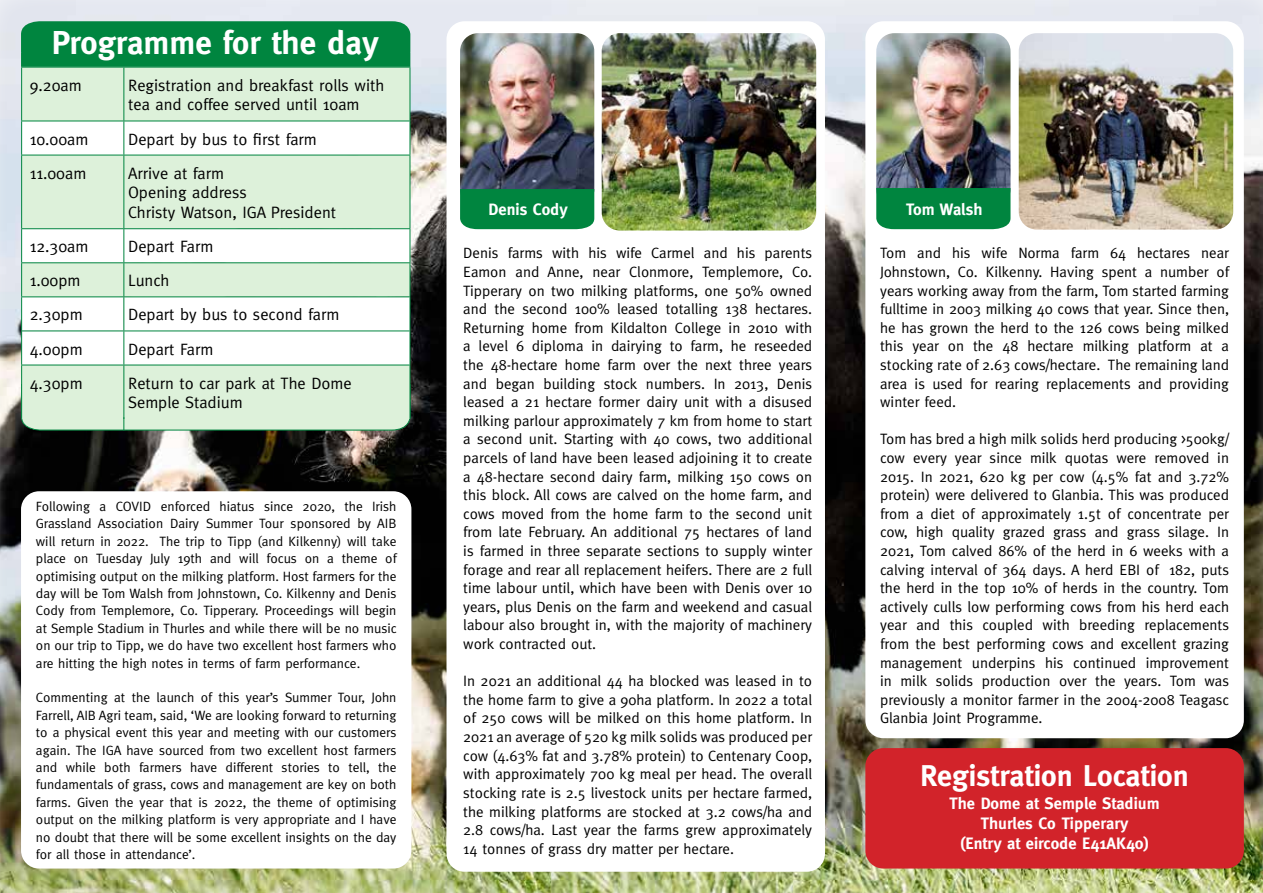
<style>
.page{position:relative;width:1263px;height:893px;background:#fff}
.page>*{position:absolute;margin:0;border:0;box-sizing:border-box;transform-origin:0 0}
.t1{font:700 33px "Meta";color:#fff}
.t2{font:700 30px "Meta";color:#fff}
.t3{font:16.5px/19.8px "Meta";color:#000}
.t4{font:700 16.5px/19.8px "Meta";color:#fff;text-align:center}
.t5{font:15px/18.6px "Meta";color:#000;text-align:justify}
.t6{font:13.5px/17.4px "Meta";color:#000;text-align:justify}
</style>
<div class="page">
<img style="left:0;top:0;width:1263px;height:893px">
<div style="left:446px;top:21px;width:379px;height:851px;background:#fff;border-radius:18px"></div>
<div style="left:21px;top:491px;width:390px;height:377px;background:#fff;border-radius:18px"></div>
<img style="left:460px;top:33px;width:134px;height:156px">
<div style="left:460px;top:189px;width:134px;height:40px;background:#00853f"></div>
<div style="left:865px;top:21px;width:379px;height:717px;background:#fff;border-radius:18px"></div>
<img style="left:876px;top:33px;width:134px;height:155px">
<div style="left:876px;top:188px;width:134px;height:41px;background:#00853f"></div>
<div style="left:865px;top:748px;width:379px;height:120px;background:#d2232a;border-radius:18px"></div>
<div style="left:21px;top:21px;width:389px;height:46px;background:#00853f"></div>
<div style="left:22px;top:68px;width:388px;height:316px;background:#ddf1da"></div>
<svg style="left:22px;top:122px;width:388px;height:243px"></svg>
<svg style="left:22px;top:229px;width:101px;height:102px"></svg>
<hr style="left:123px;top:67px;width:1px;height:54px;background:#00853f">
<hr style="left:123px;top:121px;width:1px;height:34px;background:#00853f">
<hr style="left:123px;top:155px;width:1px;height:73px;background:#00853f">
<hr style="left:123px;top:229px;width:1px;height:33px;background:#00853f">
<hr style="left:123px;top:263px;width:1px;height:33px;background:#00853f">
<hr style="left:123px;top:297px;width:1px;height:34px;background:#00853f">
<hr style="left:123px;top:331px;width:1px;height:34px;background:#00853f">
<hr style="left:123px;top:365px;width:1px;height:54px;background:#00853f">
<hr style="left:21px;top:67px;width:103px;height:1px;background:#00853f">
<hr style="left:21px;top:67px;width:1px;height:54px;background:#00853f">
<hr style="left:124px;top:67px;width:286px;height:1px;background:#00853f">
<hr style="left:410px;top:67px;width:1px;height:54px;background:#00853f">
<hr style="left:21px;top:121px;width:103px;height:1px;background:#00853f">
<hr style="left:21px;top:121px;width:1px;height:34px;background:#00853f">
<hr style="left:124px;top:121px;width:286px;height:1px;background:#00853f">
<hr style="left:410px;top:121px;width:1px;height:34px;background:#00853f">
<hr style="left:21px;top:155px;width:103px;height:1px;background:#00853f">
<hr style="left:21px;top:155px;width:1px;height:73px;background:#00853f">
<hr style="left:124px;top:155px;width:286px;height:1px;background:#00853f">
<hr style="left:410px;top:155px;width:1px;height:73px;background:#00853f">
<hr style="left:21px;top:228px;width:103px;height:1px;background:#00853f">
<hr style="left:21px;top:229px;width:1px;height:33px;background:#00853f">
<hr style="left:124px;top:228px;width:286px;height:1px;background:#00853f">
<hr style="left:410px;top:229px;width:1px;height:33px;background:#00853f">
<hr style="left:21px;top:262px;width:103px;height:1px;background:#00853f">
<hr style="left:21px;top:263px;width:1px;height:33px;background:#00853f">
<hr style="left:124px;top:262px;width:286px;height:1px;background:#00853f">
<hr style="left:410px;top:263px;width:1px;height:33px;background:#00853f">
<hr style="left:21px;top:296px;width:103px;height:1px;background:#00853f">
<hr style="left:21px;top:297px;width:1px;height:34px;background:#00853f">
<hr style="left:124px;top:296px;width:286px;height:1px;background:#00853f">
<hr style="left:410px;top:297px;width:1px;height:34px;background:#00853f">
<hr style="left:21px;top:331px;width:103px;height:1px;background:#00853f">
<hr style="left:21px;top:331px;width:1px;height:34px;background:#00853f">
<hr style="left:124px;top:331px;width:286px;height:1px;background:#00853f">
<hr style="left:410px;top:331px;width:1px;height:34px;background:#00853f">
<hr style="left:21px;top:365px;width:103px;height:1px;background:#00853f">
<hr style="left:21px;top:365px;width:1px;height:54px;background:#00853f">
<hr style="left:124px;top:365px;width:286px;height:1px;background:#00853f">
<hr style="left:410px;top:365px;width:1px;height:54px;background:#00853f">
<div style="left:21px;top:384px;width:390px;height:47px;background:#ddf1da"></div>
<img style="left:602px;top:33px;width:214px;height:198px">
<img style="left:1019px;top:33px;width:214px;height:197px">
<h1 class="t1" style="left:52px;top:24px;width:328px">Programme for the day</h1>
<p class="t3" style="left:30px;top:75px;width:54px">9.20am</p>
<p class="t3" style="left:128px;top:75px;width:258px">Registration and breakfast rolls with tea and coffee served until 10am</p>
<p class="t3" style="left:30px;top:129px;width:60px">10.00am</p>
<p class="t3" style="left:128px;top:129px;width:190px">Depart by bus to first farm</p>
<p class="t3" style="left:30px;top:163px;width:58px">11.00am</p>
<p class="t3" style="left:128px;top:163px;width:210px">Arrive at farm<br>Opening address<br>Christy Watson, IGA President</p>
<p class="t3" style="left:30px;top:236px;width:60px">12.30am</p>
<p class="t3" style="left:128px;top:236px;width:87px">Depart Farm</p>
<p class="t3" style="left:30px;top:271px;width:52px">1.00pm</p>
<p class="t3" style="left:128px;top:271px;width:43px">Lunch</p>
<p class="t3" style="left:30px;top:305px;width:54px">2.30pm</p>
<p class="t3" style="left:128px;top:305px;width:213px">Depart by bus to second farm</p>
<p class="t3" style="left:30px;top:339px;width:54px">4.00pm</p>
<p class="t3" style="left:128px;top:339px;width:87px">Depart Farm</p>
<p class="t3" style="left:30px;top:373px;width:54px">4.30pm</p>
<p class="t3" style="left:128px;top:373px;width:225px">Return to car park at The Dome<br>Semple Stadium</p>
<p class="t6" style="left:36px;top:497px;width:362px">Following a COVID enforced hiatus since 2020, the Irish Grassland Association Dairy Summer Tour sponsored by AIB will return in 2022. The trip to Tipp (and Kilkenny) will take place on Tuesday July 19th and will focus on a theme of optimising output on the milking platform. Host farmers for the day will be Tom Walsh from Johnstown, Co. Kilkenny and Denis Cody from Templemore, Co. Tipperary. Proceedings will begin at Semple Stadium in Thurles and while there will be no music on our trip to Tipp, we do have two excellent host farmers who are hitting the high notes in terms of farm performance.</p>
<p class="t6" style="left:36px;top:689px;width:362px">Commenting at the launch of this year’s Summer Tour, John Farrell, AIB Agri team, said, ‘We are looking forward to returning to a physical event this year and meeting with our customers again. The IGA have sourced from two excellent host farmers and while both farmers have different stories to tell, the fundamentals of grass, cows and management are key on both farms. Given the year that is 2022, the theme of optimising output on the milking platform is very appropriate and I have no doubt that there will be some excellent insights on the day for all those in attendance’.</p>
<p class="t4" style="left:489px;top:200px;width:81px">Denis Cody</p>
<p class="t5" style="left:463px;top:244px;width:350px">Denis farms with his wife Carmel and his parents Eamon and Anne, near Clonmore, Templemore, Co.<br>Tipperary on two milking platforms, one 50% owned and the second 100% leased totalling 138 hectares.<br>Returning home from Kildalton College in 2010 with a level 6 diploma in dairying to farm, he reseeded the 48-hectare home farm over the next three years and began building stock numbers. In 2013, Denis leased a 21 hectare former dairy unit with a disused milking parlour approximately 7 km from home to start a second unit. Starting with 40 cows, two additional parcels of land have been leased adjoining it to create a 48-hectare second dairy farm, milking 150 cows on this block. All cows are calved on the home farm, and cows moved from the home farm to the second unit from late February. An additional 75 hectares of land is farmed in three separate sections to supply winter forage and rear all replacement heifers. There are 2 full time labour until, which have been with Denis over 10 years, plus Denis on the farm and weekend and casual labour also brought in, with the majority of machinery work contracted out.</p>
<p class="t5" style="left:463px;top:672px;width:350px">In 2021 an additional 44 ha blocked was leased in to the home farm to give a 90ha platform. In 2022 a total of 250 cows will be milked on this home platform. In 2021 an average of 520 kg milk solids was produced per cow (4.63% fat and 3.78% protein) to Centenary Coop, with approximately 700 kg meal per head. The overall stocking rate is 2.5 livestock units per hectare farmed, the milking platforms are stocked at 3.2 cows/ha and 2.8 cows/ha. Last year the farms grew approximately 14 tonnes of grass dry matter per hectare.</p>
<p class="t4" style="left:906px;top:200px;width:78px">Tom Walsh</p>
<p class="t5" style="left:880px;top:244px;width:350px">Tom and his wife Norma farm 64 hectares near Johnstown, Co. Kilkenny. Having spent a number of years working away from the farm, Tom started farming fulltime in 2003 milking 40 cows that year. Since then, he has grown the herd to the 126 cows being milked this year on the 48 hectare milking platform at a stocking rate of 2.63 cows/hectare. The remaining land area is used for rearing replacements and providing winter feed.</p>
<p class="t5" style="left:880px;top:430px;width:350px">Tom has bred a high milk solids herd producing &gt;500kg/ cow every year since milk quotas were removed in 2015. In 2021, 620 kg per cow (4.5% fat and 3.72% protein) were delivered to Glanbia. This was produced from a diet of approximately 1.5t of concentrate per cow, high quality grazed grass and grass silage. In 2021, Tom calved 86% of the herd in 6 weeks with a calving interval of 364 days. A herd EBI of €182, puts the herd in the top 10% of herds in the country. Tom actively culls low performing cows from his herd each year and this coupled with breeding replacements from the best performing cows and excellent grazing management underpins his continued improvement in milk solids production over the years. Tom was previously a monitor farmer in the 2004-2008 Teagasc Glanbia Joint Programme.</p>
<h2 class="t2" style="left:920px;top:758px;width:270px">Registration Location</h2>
<p class="t4" style="left:949px;top:793px;width:212px">The Dome at Semple Stadium<br>Thurles Co Tipperary<br>(Entry at eircode E41AK40)</p>
</div>
